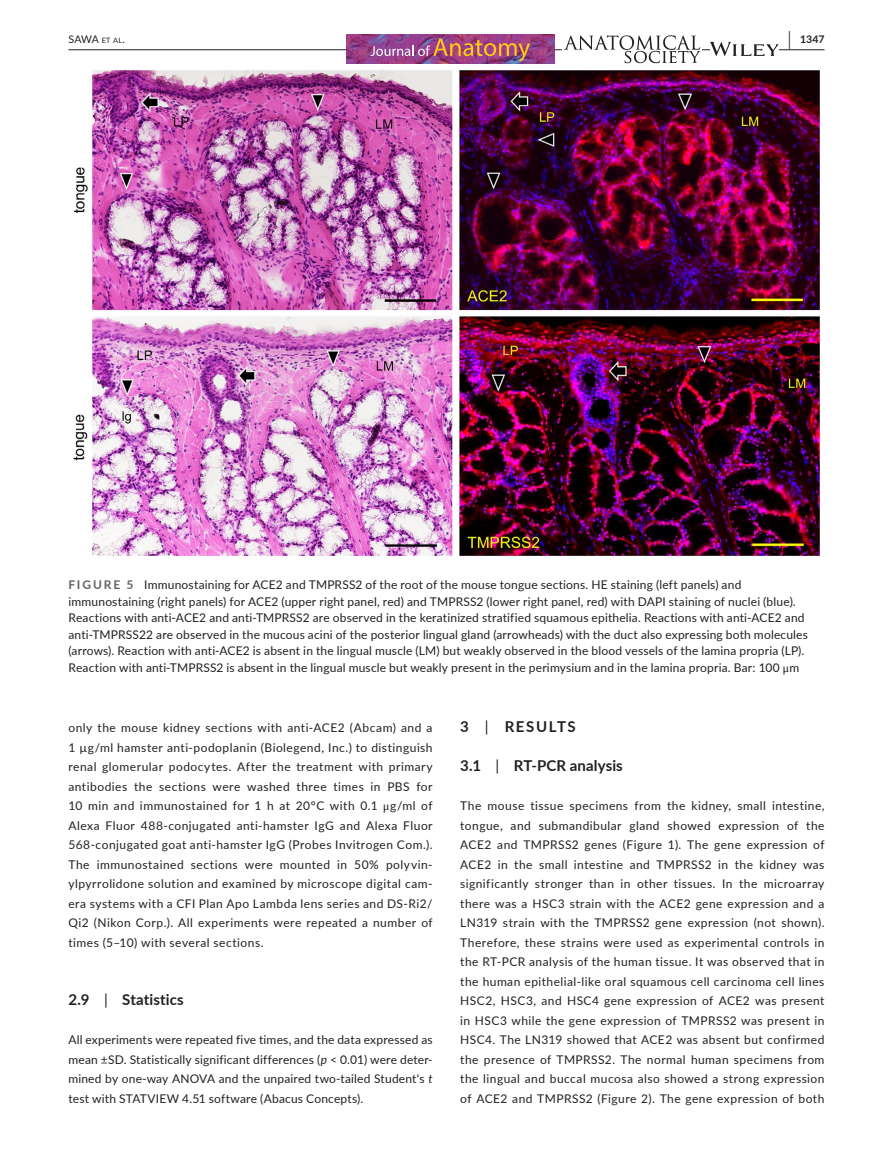
<style>
.page{position:relative;width:893px;height:1174px;background:#fff}
.page>*{position:absolute;margin:0;border:0;box-sizing:border-box;transform-origin:0 0}
.t1{font:700 15px "Lato";letter-spacing:.01em;color:#231f20}
.t2{font:700 15px "Lato";letter-spacing:.105em;color:#231f20}
.t3{font:12px/19.5px "Lato";letter-spacing:.015em;color:#231f20;text-align:justify}
.t4{font:10.5px "Lato";color:#231f20}
.t5{font:700 10.5px "Lato";color:#231f20}
.s1{font-size:7.35px}
.s2{font-size:19.5px}
.s3{font-weight:700;color:#636366}
.s4{font-family:"STIX"}
.s5{font-weight:400}
.s6{font-style:italic}
</style>
<div class="page">
<hr style="left:68px;top:49px;width:756px;height:1px;background:#231f20">
<img style="left:346px;top:34px;width:209px;height:30px">
<img style="left:370px;top:39px;width:160px;height:22px">
<img style="left:562px;top:35px;width:139px;height:29px">
<svg style="left:710px;top:42px;width:69px;height:14px"></svg>
<img style="left:73px;top:70px;width:748px;height:486px">
<p class="t4" style="left:68px;top:31px;width:58px">SAWA <span class="s1">et al</span>.</p>
<p class="t5" style="left:789px;top:31px;width:37px"><span class="s2">|</span> 1347</p>
<p class="t3" style="left:68px;top:576px;width:741px;line-height:16.5px;text-align:left"><span class="s3">FIGURE 5</span> Immunostaining for ACE2 and TMPRSS2 of the root of the mouse tongue sections. HE staining (left panels) and immunostaining (right panels) for ACE2 (upper right panel, red) and TMPRSS2 (lower right panel, red) with DAPI staining of nuclei (blue).<br>Reactions with anti-ACE2 and anti-TMPRSS2 are observed in the keratinized stratified squamous epithelia. Reactions with anti-ACE2 and anti-TMPRSS22 are observed in the mucous acini of the posterior lingual gland (arrowheads) with the duct also expressing both molecules (arrows). Reaction with anti-ACE2 is absent in the lingual muscle (LM) but weakly observed in the blood vessels of the lamina propria (LP).<br>Reaction with anti-TMPRSS2 is absent in the lingual muscle but weakly present in the perimysium and in the lamina propria. Bar: 100 <span class="s4">μ</span>m</p>
<p class="t3" style="left:68px;top:717px;width:366px">only the mouse kidney sections with anti-ACE2 (Abcam) and a 1 µg/ml hamster anti-podoplanin (Biolegend, Inc.) to distinguish renal glomerular podocytes. After the treatment with primary antibodies the sections were washed three times in PBS for 10 min and immunostained for 1 h at 20°C with 0.1 <span class="s4">μ</span>g/ml of Alexa Fluor 488-conjugated anti-hamster IgG and Alexa Fluor 568-conjugated goat anti-hamster IgG (Probes Invitrogen Com.).<br>The immunostained sections were mounted in 50% polyvin&shy;ylpyrrolidone solution and examined by microscope digital cam&shy;era systems with a CFI Plan Apo Lambda lens series and DS-Ri2/ Qi2 (Nikon Corp.). All experiments were repeated a number of times (5–10) with several sections.</p>
<p class="t1" style="left:68px;top:989px;width:117px">2.9 <span class="s5">|</span> Statistics</p>
<p class="t3" style="left:68px;top:1029px;width:366px">All experiments were repeated five times, and the data expressed as mean ±SD. Statistically significant differences (<span class="s6">p</span> &lt; 0.01) were deter&shy;mined by one-way ANOVA and the unpaired two-tailed Student's <span class="s6">t </span>test with STATVIEW 4.51 software (Abacus Concepts).</p>
<p class="t2" style="left:460px;top:716px;width:117px">3 <span class="s5">|</span> RESULTS</p>
<p class="t1" style="left:460px;top:755px;width:164px">3.1 <span class="s5">|</span> RT-PCR analysis</p>
<p class="t3" style="left:460px;top:795px;width:366px">The mouse tissue specimens from the kidney, small intestine, tongue, and submandibular gland showed expression of the ACE2 and TMPRSS2 genes (Figure 1). The gene expression of ACE2 in the small intestine and TMPRSS2 in the kidney was significantly stronger than in other tissues. In the microarray there was a HSC3 strain with the ACE2 gene expression and a LN319 strain with the TMPRSS2 gene expression (not shown).<br>Therefore, these strains were used as experimental controls in the RT-PCR analysis of the human tissue. It was observed that in the human epithelial-like oral squamous cell carcinoma cell lines HSC2, HSC3, and HSC4 gene expression of ACE2 was present in HSC3 while the gene expression of TMPRSS2 was present in HSC4. The LN319 showed that ACE2 was absent but confirmed the presence of TMPRSS2. The normal human specimens from the lingual and buccal mucosa also showed a strong expression of ACE2 and TMPRSS2 (Figure 2). The gene expression of both</p>
</div>
